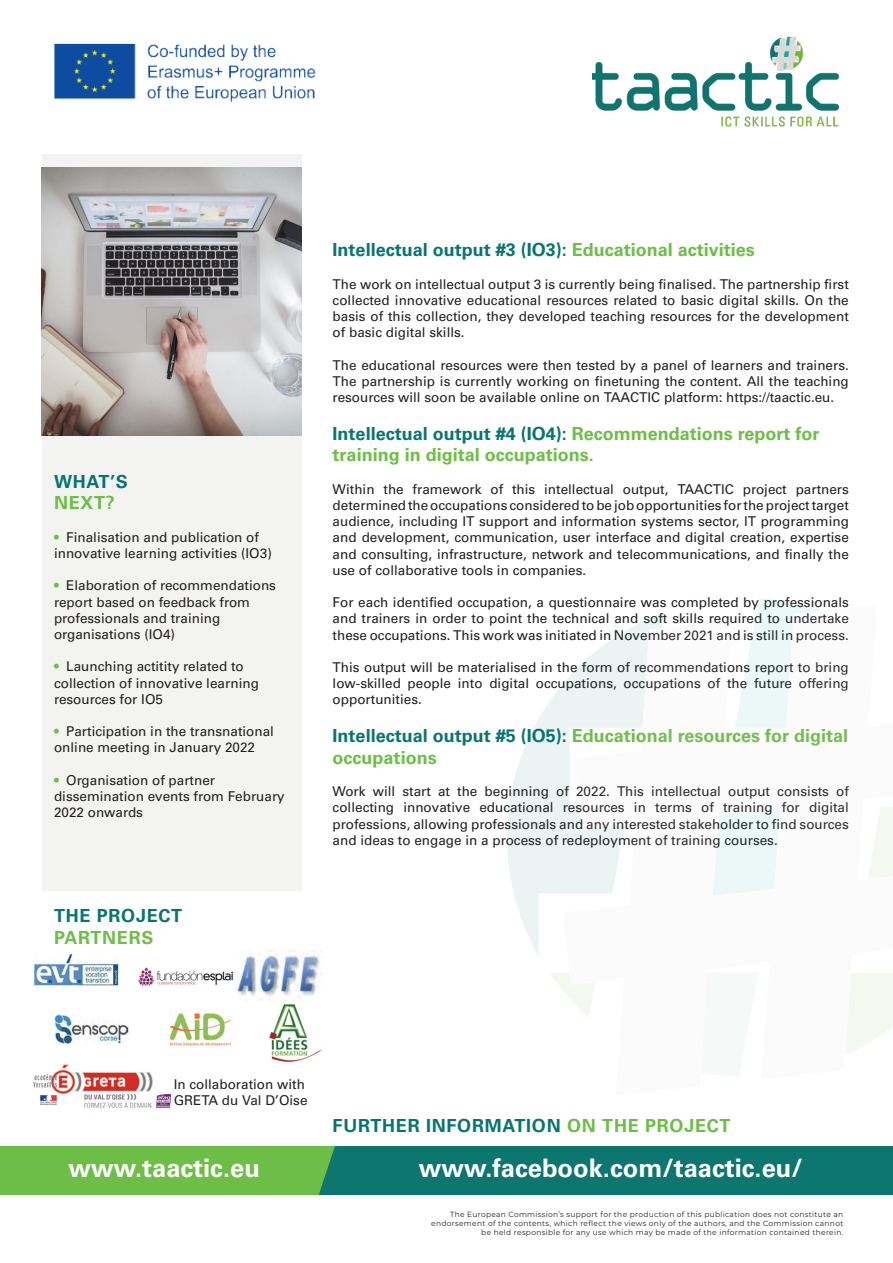
<style>
.page{position:relative;width:893px;height:1263px;background:#fff}
.page>*{position:absolute;margin:0;border:0;box-sizing:border-box;transform-origin:0 0}
.t1{font:25.5px "Univers LT 65 Bd";color:#fff}
.t2{font:18px/21.6px "Univers LT 65 Bd";color:#6dbe46}
.t3{font:18px "Univers LT 65 Bd";color:#077570}
.t4{font:18px "Univers LT 65 Bd";letter-spacing:.04em;color:#077570}
.t5{font:18px "Univers LT 65 Bd";letter-spacing:.04em;color:#6dbe46}
.t6{font:13.5px/16.2px "Univers LT 55 Rm";color:#231f20;text-align:justify}
.t7{font:7.5px/9px "Montserrat";letter-spacing:.04em;color:#231f20;text-align:right}
.s1{color:#6dbe46}
.s2{color:#077570}
</style>
<div class="page">
<div style="left:42px;top:154px;width:259px;height:737px;background:#f3f3f1"></div>
<img style="left:42px;top:167px;width:259px;height:268px">
<img style="left:592px;top:36px;width:247px;height:91px">
<svg style="left:507px;top:684px;width:56px;height:270px;fill:#ebf4f3"></svg>
<svg style="left:550px;top:973px;width:13px;height:17px"></svg>
<svg style="left:758px;top:598px;width:44px;height:7px"></svg>
<svg style="left:563px;top:605px;width:330px;height:450px"></svg>
<img style="left:34px;top:954px;width:200px;height:32px">
<img style="left:54px;top:1000px;width:268px;height:62px">
<div style="left:0;top:1146px;width:893px;height:49px;background:#0d766f"></div>
<div style="left:0;top:1146px;width:335px;height:49px;background:#6dbe46"></div>
<img style="left:33px;top:1057px;width:139px;height:51px">
<img style="left:236px;top:950px;width:87px;height:50px">
<img style="left:54px;top:43px;width:262px;height:59px">
<p class="t3" style="left:54px;top:471px;width:75px">WHAT’S</p>
<p class="t2" style="left:54px;top:492px;width:62px">NEXT?</p>
<p class="t6" style="left:54px;top:529px;width:219px"><span class="s1">•</span> Finalisation and publication of innovative learning activities (IO3)</p>
<p class="t6" style="left:54px;top:578px;width:223px;text-align:left"><span class="s1">•</span> Elaboration of recommendations report based on feedback from professionals and training organisations (IO4)</p>
<p class="t6" style="left:54px;top:659px;width:207px;text-align:left"><span class="s1">•</span> Launching actitity related to collection of innovative learning resources for IO5</p>
<p class="t6" style="left:54px;top:723px;width:222px"><span class="s1">•</span> Participation in the transnational online meeting in January 2022</p>
<p class="t6" style="left:54px;top:772px;width:232px;text-align:left"><span class="s1">•</span> Organisation of partner dissemination events from February<br>2022 onwards</p>
<p class="t4" style="left:54px;top:905px;width:130px">THE PROJECT</p>
<p class="t5" style="left:54px;top:927px;width:101px">PARTNERS</p>
<p class="t3" style="left:333px;top:239px;width:424px">Intellectual output #3 (IO3): <span class="s1">Educational activities</span></p>
<p class="t6" style="left:333px;top:276px;width:518px">The work on intellectual output 3 is currently being finalised. The partnership first collected innovative educational resources related to basic digital skills. On the basis of this collection, they developed teaching resources for the development of basic digital skills.</p>
<p class="t6" style="left:333px;top:357px;width:518px">The educational resources were then tested by a panel of learners and trainers.<br>The partnership is currently working on finetuning the content. All the teaching resources will soon be available online on TAACTIC platform: https://taactic.eu.</p>
<p class="t2" style="left:333px;top:423px;width:488px"><span class="s2">Intellectual output #4 (IO4):</span> Recommendations report for training in digital occupations.</p>
<p class="t6" style="left:333px;top:481px;width:518px">Within the framework of this intellectual output, TAACTIC project partners determined the occupations considered to be job opportunities for the project target audience, including IT support and information systems sector, IT programming and development, communication, user interface and digital creation, expertise and consulting, infrastructure, network and telecommunications, and finally the use of collaborative tools in companies.</p>
<p class="t6" style="left:333px;top:594px;width:518px">For each identified occupation, a questionnaire was completed by professionals and trainers in order to point the technical and soft skills required to undertake these occupations. This work was initiated in November 2021 and is still in process.</p>
<p class="t6" style="left:333px;top:659px;width:518px">This output will be materialised in the form of recommendations report to bring low-skilled people into digital occupations, occupations of the future offering opportunities.</p>
<p class="t2" style="left:333px;top:725px;width:517px"><span class="s2">Intellectual output #5 (IO5):</span> Educational resources for digital occupations</p>
<p class="t6" style="left:333px;top:783px;width:518px">Work will start at the beginning of 2022. This intellectual output consists of collecting innovative educational resources in terms of training for digital professions, allowing professionals and any interested stakeholder to find sources and ideas to engage in a process of redeployment of training courses.</p>
<p class="t6" style="left:174px;top:1076px;width:133px">In collaboration with</p>
<p class="t6" style="left:174px;top:1092px;width:135px">GRETA du Val D’Oise</p>
<p class="t4" style="left:333px;top:1115px;width:399px">FURTHER INFORMATION <span class="s1">ON THE PROJECT</span></p>
<p class="t1" style="left:69px;top:1153px;width:193px">www.taactic.eu</p>
<p class="t1" style="left:419px;top:1153px;width:385px">www.facebook.com/taactic.eu/</p>
<p class="t7" style="left:431px;top:1209px;width:414px">The European Commission’s support for the production of this publication does not constitute an endorsement of the contents, which reflect the views only of the authors, and the Commission cannot be held responsible for any use which may be made of the information contained therein.</p>
</div>
